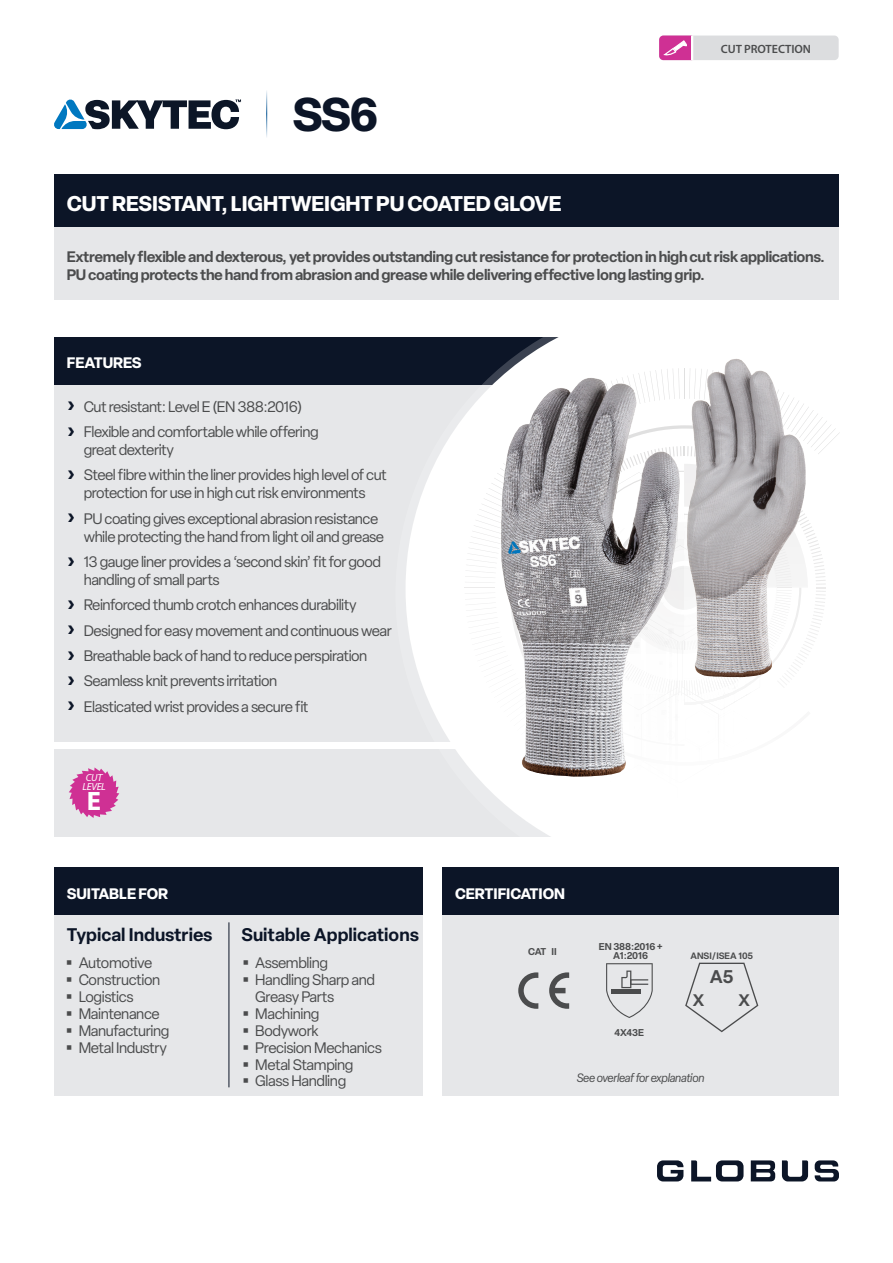
<style>
.page{position:relative;width:893px;height:1263px;background:#fff}
.page>*{position:absolute;margin:0;border:0;box-sizing:border-box;transform-origin:0 0}
.PRODUCT_NAME{font:700 46.5px "Elza";color:#0c1527}
.t1{font:700 26.7px "Myriad Pro";color:#fff}
.SHORT_DESCRIPTION{font:700 21px "Elza";letter-spacing:-.005em;color:#fff}
.CERTIFICATION_TEXT{font:600 18.15px "Elza";color:#4b4c4d}
.PANEL_SUB-HEAD{font:600 18px "Elza";color:#0c1527}
.CERTIFICATION_TEXT-2{font:600 16.5px "Elza";color:#4b4c4d}
.t2{font:15px/18px "Elza";letter-spacing:-.03em;color:#4b4c4d}
.LONG_DESCRIPTION{font:600 15px/18px "Elza";letter-spacing:-.025em;color:#4b4c4d}
.PANEL_HEADING{font:700 15px "Elza";letter-spacing:-.005em;color:#fff}
.t3{font:600 12px "Myriad Pro";letter-spacing:-.005em;color:#4b4c4d}
.t4{font:italic 12px "Elza";letter-spacing:-.025em;color:#4b4c4d}
.t5{font:italic 10.35px "Myriad Pro";letter-spacing:-.025em;color:#fff}
.CERTIFICATION_TEXT-3{font:600 9.75px/9px "Elza";letter-spacing:-.005em;color:#4b4c4d;text-align:center}
.CERTIFICATION_TEXT-4{font:600 9.15px "Elza";color:#4b4c4d}
</style>
<div class="page">
<div style="left:54px;top:749px;width:580px;height:88px;background:#e6e7e9"></div>
<div style="left:54px;top:385px;width:778px;height:357px;background:#e6e7e9"></div>
<div style="left:54px;top:337px;width:586px;height:48px;background:#0c1527"></div>
<div style="left:54px;top:915px;width:368px;height:181px;background:#e6e7e9"></div>
<hr style="left:229px;top:922px;width:1px;height:165px;background:#0c1527">
<div style="left:54px;top:867px;width:368px;height:48px;background:#0c1527"></div>
<div style="left:442px;top:867px;width:397px;height:48px;background:#0c1527"></div>
<svg style="left:405px;top:337px;width:343px;height:500px;fill:#fff"></svg>
<div style="left:635px;top:660px;width:9px;height:178px;background:#fff"></div>
<div style="left:618px;top:584px;width:18px;height:254px;background:#fff"></div>
<hr style="left:675px;top:678px;width:3px;height:160px;background:#231f20">
<hr style="left:669px;top:629px;width:3px;height:209px;background:#231f20">
<div style="left:658px;top:641px;width:8px;height:197px;background:#fff"></div>
<div style="left:646px;top:634px;width:18px;height:204px;background:#fff"></div>
<svg style="left:465px;top:368px;width:375px;height:450px"></svg>
<hr style="left:734px;top:579px;width:1px;height:128px;background:#231f20;border-radius:50%">
<hr style="left:733px;top:584px;width:1px;height:160px;background:#231f20;border-radius:50%">
<svg style="left:569px;top:539px;width:114px;height:115px"></svg>
<div style="left:634px;top:695px;width:114px;height:114px;background:#fff;border-radius:50%"></div>
<svg style="left:54px;top:100px;width:187px;height:29px"></svg>
<hr style="left:266px;top:88px;width:1px;height:50px;background:#005292">
<div style="left:54px;top:174px;width:785px;height:53px;background:#0c1527"></div>
<div style="left:442px;top:915px;width:397px;height:181px;background:#e6e7e9"></div>
<div style="left:659px;top:36px;width:180px;height:24px;background:#dcdddf;border-radius:4px"></div>
<svg style="left:659px;top:36px;width:34px;height:24px"></svg>
<svg style="left:782px;top:1160px;width:26px;height:21px"></svg>
<svg style="left:691px;top:1160px;width:52px;height:21px"></svg>
<svg style="left:751px;top:1160px;width:24px;height:21px"></svg>
<svg style="left:657px;top:1160px;width:26px;height:21px"></svg>
<svg style="left:815px;top:1160px;width:24px;height:21px"></svg>
<div style="left:54px;top:227px;width:785px;height:73px;background:#e6e7e9"></div>
<svg style="left:69px;top:767px;width:50px;height:51px"></svg>
<svg style="left:549px;top:972px;width:20px;height:37px"></svg>
<svg style="left:518px;top:972px;width:20px;height:37px"></svg>
<svg style="left:606px;top:963px;width:47px;height:55px"></svg>
<img style="left:707px;top:359px;width:29px;height:35px">
<img style="left:549px;top:378px;width:42px;height:14px">
<svg style="left:685px;top:963px;width:73px;height:69px"></svg>
<p class="PRODUCT_NAME" style="left:292px;top:81px;width:87px">SS6</p>
<p class="SHORT_DESCRIPTION" style="left:67px;top:188px;width:496px">CUT RESISTANT, LIGHTWEIGHT PU COATED GLOVE</p>
<p class="t3" style="left:744px;top:39px;width:92px">CUT PROTECTION</p>
<p class="t3" style="left:721px;top:41px;width:92px">CUT PROTECTION</p>
<p class="LONG_DESCRIPTION" style="left:67px;top:247px;width:760px">Extremely flexible and dexterous, yet provides outstanding cut resistance for protection in high cut risk applications.<br>PU coating protects the hand from abrasion and grease while delivering effective long lasting grip.</p>
<p class="PANEL_HEADING" style="left:67px;top:352px;width:76px">FEATURES</p>
<p class="t2" style="left:84px;top:398px;width:220px">Cut resistant: Level E (EN 388:2016)</p>
<p class="t2" style="left:84px;top:423px;width:236px">Flexible and comfortable while offering great dexterity</p>
<p class="t2" style="left:84px;top:466px;width:305px">Steel fibre within the liner provides high level of cut protection for use in high cut risk environments</p>
<p class="t2" style="left:84px;top:509px;width:302px">PU coating gives exceptional abrasion resistance while protecting the hand from light oil and grease</p>
<p class="t2" style="left:84px;top:553px;width:299px">13 gauge liner provides a ‘second skin’ fit for good handling of small parts</p>
<p class="t2" style="left:84px;top:596px;width:274px">Reinforced thumb crotch enhances durability</p>
<p class="t2" style="left:84px;top:621px;width:310px">Designed for easy movement and continuous wear</p>
<p class="t2" style="left:84px;top:647px;width:285px">Breathable back of hand to reduce perspiration</p>
<p class="t2" style="left:84px;top:672px;width:195px">Seamless knit prevents irritation</p>
<p class="t2" style="left:84px;top:697px;width:226px">Elasticated wrist provides a secure fit</p>
<p class="t5" style="left:86px;top:771px;width:18px">CUT</p>
<p class="t5" style="left:82px;top:780px;width:25px">LEVEL</p>
<p class="t1" style="left:87px;top:783px;width:16px">E</p>
<p class="PANEL_HEADING" style="left:67px;top:882px;width:103px">SUITABLE FOR</p>
<p class="PANEL_HEADING" style="left:455px;top:882px;width:111px">CERTIFICATION</p>
<p class="PANEL_SUB-HEAD" style="left:67px;top:922px;width:147px">Typical Industries</p>
<p class="PANEL_SUB-HEAD" style="left:241px;top:922px;width:179px">Suitable Applications</p>
<p class="t2" style="left:79px;top:954px;width:75px">Automotive</p>
<p class="t2" style="left:79px;top:971px;width:83px">Construction</p>
<p class="t2" style="left:79px;top:988px;width:56px">Logistics</p>
<p class="t2" style="left:79px;top:1005px;width:83px">Maintenance</p>
<p class="t2" style="left:79px;top:1022px;width:92px">Manufacturing</p>
<p class="t2" style="left:79px;top:1039px;width:90px">Metal Industry</p>
<p class="t2" style="left:255px;top:954px;width:74px">Assembling</p>
<p class="t2" style="left:255px;top:971px;width:121px;line-height:16.5px">Handling Sharp and<br>Greasy Parts</p>
<p class="t2" style="left:255px;top:1004px;width:66px">Machining</p>
<p class="t2" style="left:255px;top:1021px;width:65px">Bodywork</p>
<p class="t2" style="left:255px;top:1038px;width:128px">Precision Mechanics</p>
<p class="t2" style="left:255px;top:1055px;width:100px">Metal Stamping</p>
<p class="t2" style="left:255px;top:1072px;width:92px">Glass Handling</p>
<p class="CERTIFICATION_TEXT-3" style="left:528px;top:947px;width:20px">CAT</p>
<p class="CERTIFICATION_TEXT-3" style="left:552px;top:947px;width:7px">II</p>
<p class="CERTIFICATION_TEXT-3" style="left:599px;top:942px;width:65px">EN 388:2016 +<br>A1:2016</p>
<p class="CERTIFICATION_TEXT-4" style="left:690px;top:949px;width:64px">ANSI/ISEA 105</p>
<p class="CERTIFICATION_TEXT" style="left:710px;top:964px;width:25px">A5</p>
<p class="CERTIFICATION_TEXT-2" style="left:693px;top:988px;width:13px">X</p>
<p class="CERTIFICATION_TEXT-2" style="left:738px;top:988px;width:13px">X</p>
<p class="CERTIFICATION_TEXT-3" style="left:615px;top:1028px;width:31px">4X43E</p>
<p class="t4" style="left:577px;top:1070px;width:129px">See overleaf for explanation</p>
</div>
